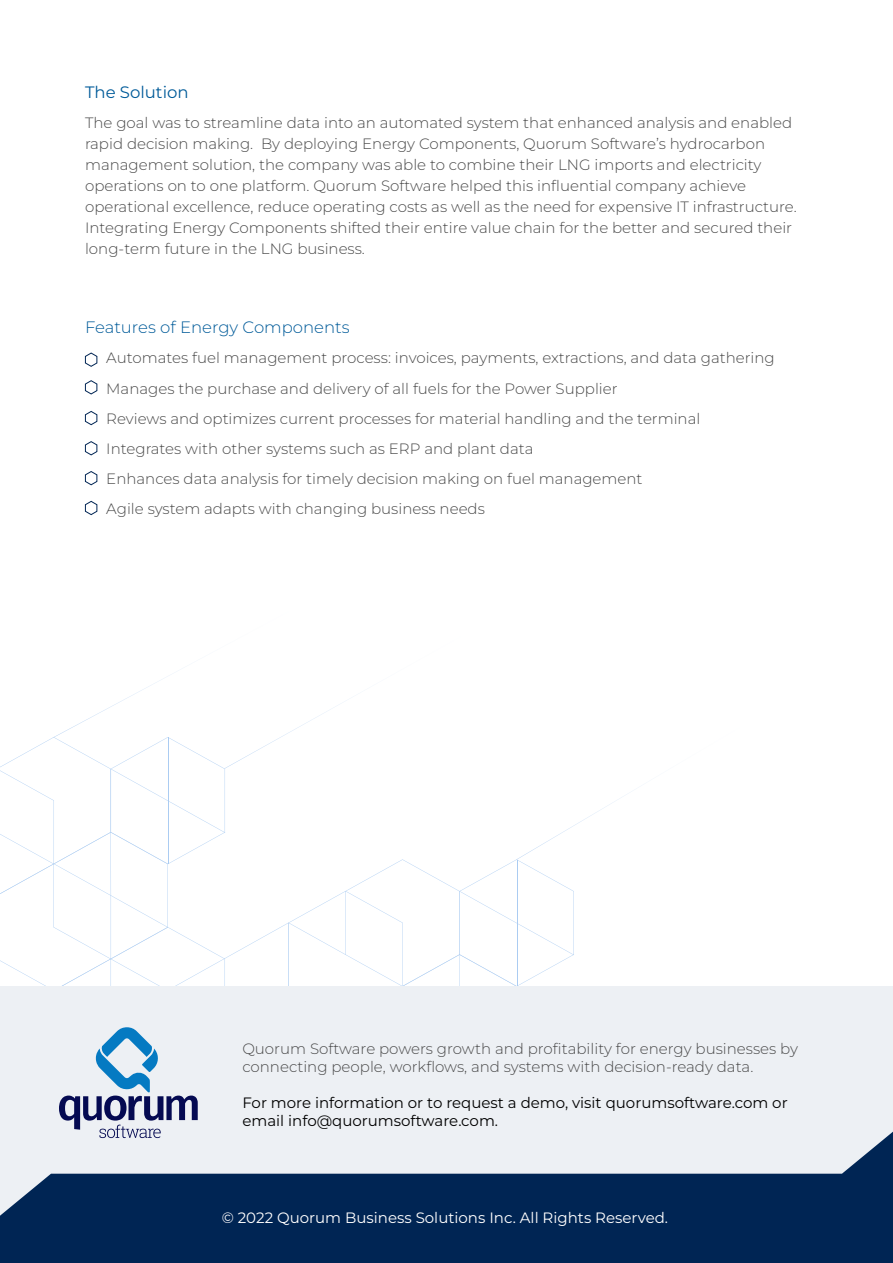
<style>
.page{position:relative;width:893px;height:1263px;background:#fff}
.page>*{position:absolute;margin:0;border:0;box-sizing:border-box;transform-origin:0 0}
.t1{font:300 16.5px "Montserrat";color:#005b99}
.t2{font:16.5px "Montserrat";color:#005b99}
.t3{font:300 15px/21px "Montserrat";color:#4a4a4a}
.t4{font:15px/18px "Montserrat";color:#000}
.t5{font:15px "Montserrat";color:#fff}
</style>
<div class="page">
<img style="left:54px;top:670px;width:253px;height:67px">
<div style="left:0;top:986px;width:893px;height:277px;background:#edf0f4"></div>
<svg style="left:85px;top:500px;width:13px;height:15px"></svg>
<svg style="left:85px;top:471px;width:13px;height:15px"></svg>
<svg style="left:85px;top:441px;width:13px;height:15px"></svg>
<svg style="left:85px;top:411px;width:13px;height:14px"></svg>
<svg style="left:85px;top:380px;width:13px;height:15px"></svg>
<svg style="left:85px;top:352px;width:13px;height:15px"></svg>
<svg style="left:0;top:1138px;width:657px;height:125px;fill:#002554"></svg>
<svg style="left:0;top:737px;width:574px;height:401px"></svg>
<svg style="left:657px;top:1131px;width:236px;height:132px;fill:#002554"></svg>
<p class="t2" style="left:85px;top:81px;width:105px">The Solution</p>
<p class="t3" style="left:85px;top:112px;width:713px">The goal was to streamline data into an automated system that enhanced analysis and enabled rapid decision making. By deploying Energy Components, Quorum Software’s hydrocarbon management solution, the company was able to combine their LNG imports and electricity operations on to one platform. Quorum Software helped this influential company achieve operational excellence, reduce operating costs as well as the need for expensive IT infrastructure.<br>Integrating Energy Components shifted their entire value chain for the better and secured their long-term future in the LNG business.</p>
<p class="t1" style="left:85px;top:317px;width:266px">Features of Energy Components</p>
<p class="t3" style="left:106px;top:343px;width:670px;line-height:30px">Automates fuel management process: invoices, payments, extractions, and data gathering Manages the purchase and delivery of all fuels for the Power Supplier<br>Reviews and optimizes current processes for material handling and the terminal Integrates with other systems such as ERP and plant data<br>Enhances data analysis for timely decision making on fuel management<br>Agile system adapts with changing business needs</p>
<p class="t3" style="left:242px;top:1039px;width:557px;line-height:18px">Quorum Software powers growth and profitability for energy businesses by connecting people, workflows, and systems with decision-ready data.</p>
<p class="t4" style="left:242px;top:1093px;width:547px">For more information or to request a demo, visit quorumsoftware.com or email info@quorumsoftware.com.</p>
<p class="t5" style="left:222px;top:1208px;width:448px">© 2022 Quorum Business Solutions Inc. All Rights Reserved.</p>
</div>
